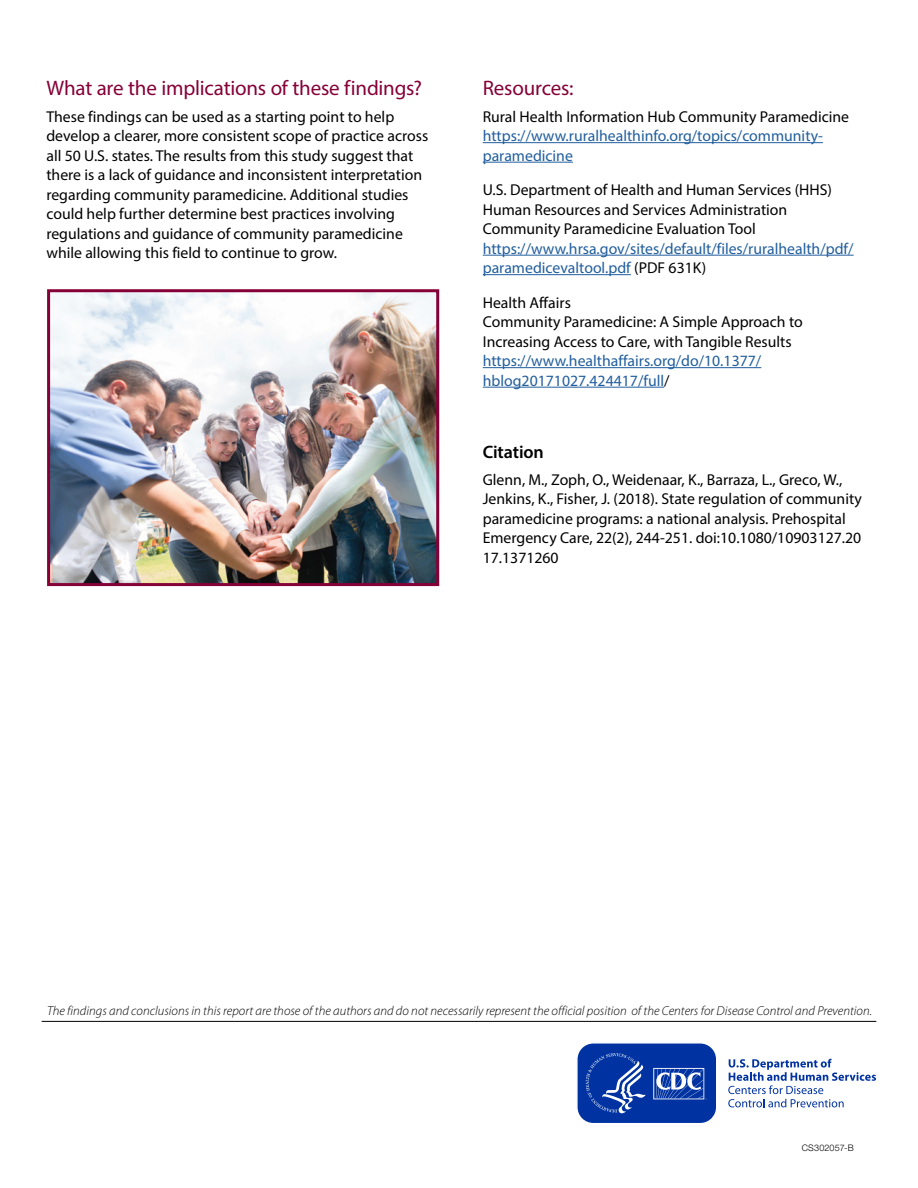
<style>
.page{position:relative;width:918px;height:1188px;background:#fff}
.page>*{position:absolute;margin:0;border:0;box-sizing:border-box;transform-origin:0 0}
.t1{font:21px "Myriad Pro";letter-spacing:-.01em;color:#860038}
.t2{font:600 18px "Myriad Pro";letter-spacing:-.01em;color:#000}
.t3{font:15.75px/19.5px "Myriad Pro";color:#000}
.t4{font:15.75px/19.5px "Myriad Pro";color:#215e9e}
.t5{font:italic 300 12.9px "Myriad Pro";color:#000}
.t6{font:300 9px "Helvetica Neue LT Std";letter-spacing:.025em;color:#000}
.s1{color:#000}
.s2{color:#215e9e}
</style>
<div class="page">
<hr style="left:42px;top:1021px;width:834px;height:1px;background:#000">
<img style="left:51px;top:293px;width:384px;height:289px">
<div style="left:47px;top:289px;width:392px;height:297px;border:3px solid #860038"></div>
<hr style="left:483px;top:142px;width:340px;height:1px;background:#215e9e">
<hr style="left:483px;top:162px;width:90px;height:1px;background:#215e9e">
<hr style="left:483px;top:255px;width:371px;height:1px;background:#215e9e">
<hr style="left:483px;top:274px;width:148px;height:1px;background:#215e9e">
<hr style="left:483px;top:367px;width:278px;height:1px;background:#215e9e">
<hr style="left:483px;top:387px;width:181px;height:1px;background:#215e9e">
<svg style="left:728px;top:1059px;width:148px;height:48px"></svg>
<svg style="left:577px;top:1043px;width:139px;height:80px;background:#224ead"></svg>
<h2 class="t1" style="left:46px;top:75px;width:377px">What are the implications of these findings?</h2>
<p class="t3" style="left:46px;top:106px;width:383px">These findings can be used as a starting point to help develop a clearer, more consistent scope of practice across all 50 U.S. states. The results from this study suggest that there is a lack of guidance and inconsistent interpretation regarding community paramedicine. Additional studies could help further determine best practices involving regulations and guidance of community paramedicine while allowing this field to continue to grow.</p>
<h2 class="t1" style="left:483px;top:75px;width:92px">Resources:</h2>
<p class="t4" style="left:483px;top:106px;width:368px"><span class="s1">Rural Health Information Hub Community Paramedicine </span>https://www.ruralhealthinfo.org/topics/community&shy;paramedicine</p>
<p class="t3" style="left:483px;top:180px;width:372px">U.S. Department of Health and Human Services (HHS)<br>Human Resources and Services Administration Community Paramedicine Evaluation Tool <span class="s2">https://www.hrsa.gov/sites/default/files/ruralhealth/pdf/ paramedicevaltool.pdf</span> (PDF 631K)</p>
<p class="t3" style="left:483px;top:292px;width:322px">Health Affairs<br>Community Paramedicine: A Simple Approach to Increasing Access to Care, with Tangible Results <span class="s2">https://www.healthaffairs.org/do/10.1377/ hblog20171027.424417/full</span>/</p>
<h3 class="t2" style="left:483px;top:440px;width:63px">Citation</h3>
<p class="t3" style="left:483px;top:469px;width:381px">Glenn, M., Zoph, O., Weidenaar, K., Barraza, L., Greco, W., Jenkins, K., Fisher, J. (2018). State regulation of community paramedicine programs: a national analysis. Prehospital Emergency Care, 22(2), 244-251. doi:10.1080/10903127.20<br>17.1371260</p>
<p class="t5" style="left:47px;top:1004px;width:827px">The findings and conclusions in this report are those of the authors and do not necessarily represent the official position of the Centers for Disease Control and Prevention.</p>
<p class="t6" style="left:802px;top:1143px;width:53px">CS302057-B</p>
</div>
